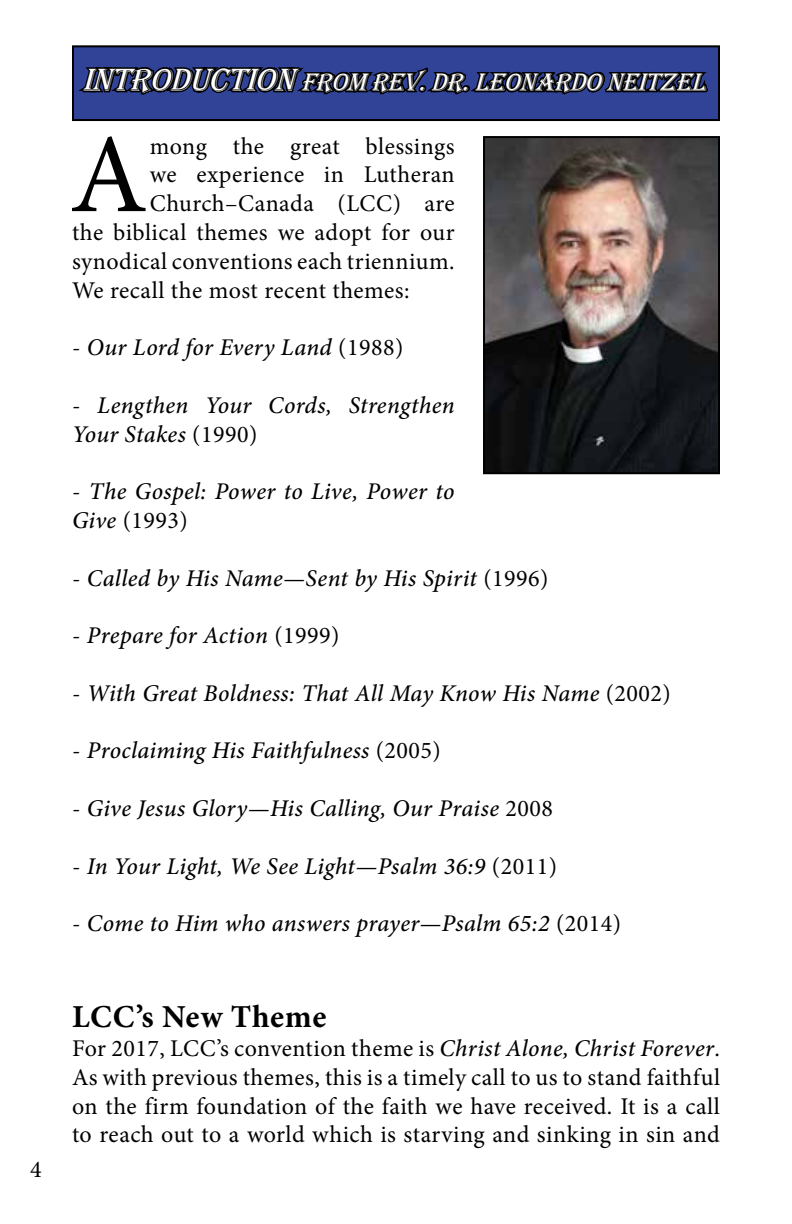
<style>
.page{position:relative;width:792px;height:1224px;background:#fff}
.page>*{position:absolute;margin:0;border:0;box-sizing:border-box;transform-origin:0 0}
.t1{font:112.6px "Minion Pro";color:#000}
.t2{font:700 32px "Minion Pro";letter-spacing:.02em;color:#000}
.t3{font:italic 26px "Algerian";color:#fff}
.t4{font:24px/28.8px "Minion Pro";letter-spacing:.02em;color:#000;text-align:justify}
.t5{font:italic 500 24px/28.8px "Minion Pro";letter-spacing:.01em;color:#000}
.s1{font-size:33px}
.s2{font-weight:400;font-style:normal}
.s3{font-weight:500;font-style:italic}
</style>
<div class="page">
<svg style="left:73px;top:45px;width:638px;height:76px;background:#24306c"></svg>
<img style="left:486px;top:139px;width:231px;height:332px">
<div style="left:483px;top:136px;width:237px;height:338px;border:2px solid #000"></div>
<p class="t4" style="left:30px;top:1155px;width:13px">4</p>
<p class="t3" style="left:82px;top:68px;width:633px"><span class="s1">INTRODUCTION</span>FROM REV.DR.LEONARDONEITZEL</p>
<h1 class="t1" style="left:70px;top:100px;width:79px">A</h1>
<p class="t4" style="left:150px;top:132px;width:306px">mong the great blessings</p>
<p class="t4" style="left:150px;top:160px;width:306px">we experience in Lutheran</p>
<p class="t4" style="left:150px;top:189px;width:306px">Church–Canada (LCC) are</p>
<p class="t4" style="left:72px;top:218px;width:384px">the biblical themes we adopt for our</p>
<p class="t4" style="left:72px;top:247px;width:384px">synodical conventions each triennium.</p>
<p class="t4" style="left:72px;top:276px;width:339px">We recall the most recent themes:</p>
<p class="t5" style="left:72px;top:333px;width:333px"><span class="s2">-</span> Our Lord for Every Land <span class="s2">(1988)</span></p>
<p class="t5" style="left:72px;top:391px;width:384px"><span class="s2">-</span> Lengthen Your Cords, Strengthen<br>Your Stakes <span class="s2">(1990)</span></p>
<p class="t5" style="left:72px;top:477px;width:384px"><span class="s2">-</span> The Gospel: Power to Live, Power to<br>Give <span class="s2">(1993)</span></p>
<p class="t5" style="left:72px;top:563px;width:478px"><span class="s2">-</span> Called by His Name—Sent by His Spirit <span class="s2">(1996)</span></p>
<p class="t5" style="left:72px;top:621px;width:269px"><span class="s2">-</span> Prepare for Action <span class="s2">(1999)</span></p>
<p class="t5" style="left:72px;top:679px;width:600px"><span class="s2">-</span> With Great Boldness: That All May Know His Name <span class="s2">(2002)</span></p>
<p class="t5" style="left:72px;top:736px;width:370px"><span class="s2">-</span> Proclaiming His Faithfulness <span class="s2">(2005)</span></p>
<p class="t5" style="left:72px;top:794px;width:483px"><span class="s2">-</span> Give Jesus Glory—His Calling, Our Praise <span class="s2">2008</span></p>
<p class="t5" style="left:72px;top:851px;width:486px"><span class="s2">-</span> In Your Light, We See Light—Psalm 36:9 <span class="s2">(2011)</span></p>
<p class="t5" style="left:72px;top:909px;width:551px"><span class="s2">-</span> Come to Him who answers prayer—Psalm 65:2 <span class="s2">(2014)</span></p>
<h2 class="t2" style="left:72px;top:994px;width:256px">LCC’s New Theme</h2>
<p class="t4" style="left:72px;top:1034px;width:650px">For 2017, LCC’s convention theme is <span class="s3">Christ Alone, Christ Forever</span>.<br>As with previous themes, this is a timely call to us to stand faithful on the firm foundation of the faith we have received. It is a call to reach out to a world which is starving and sinking in sin and</p>
</div>
